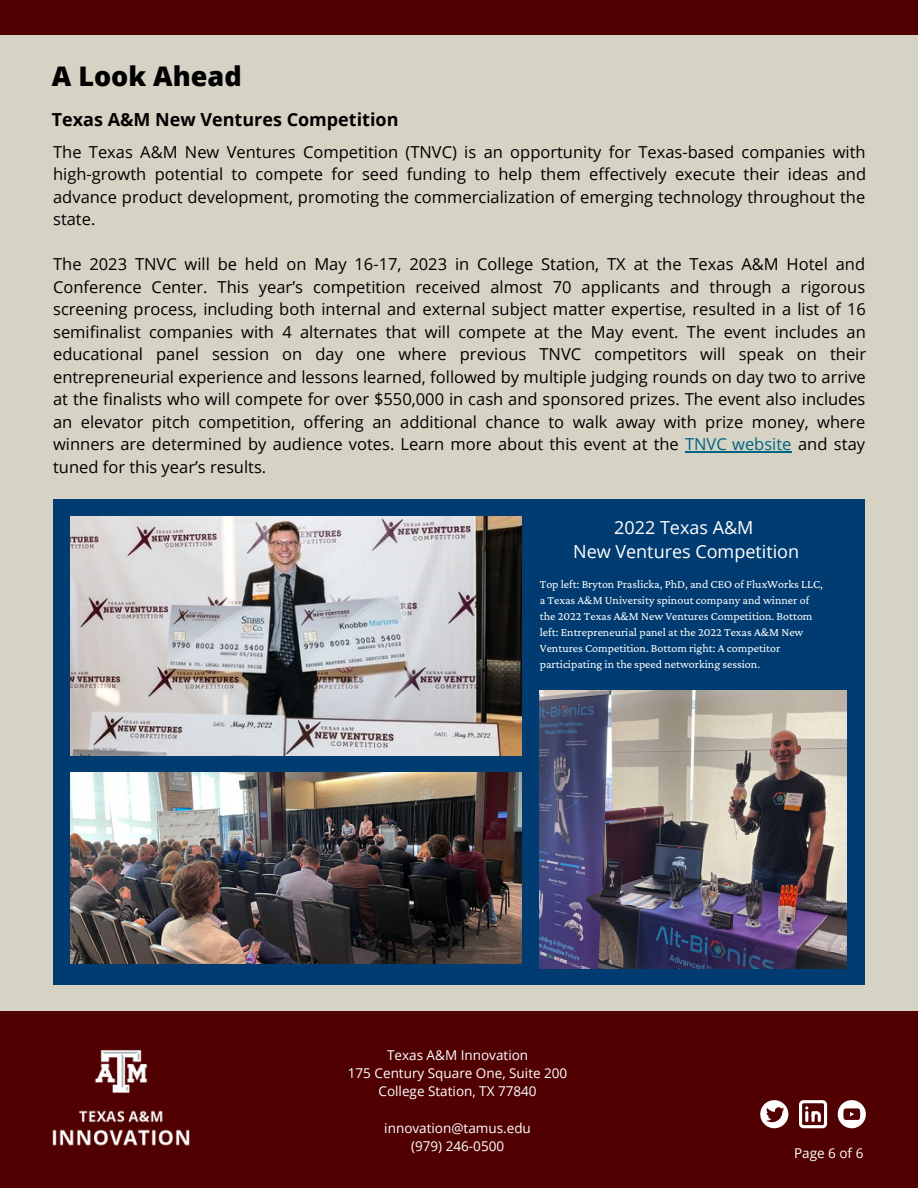
<style>
.page{position:relative;width:918px;height:1188px;background:#d6d3c4}
.page>*{position:absolute;margin:0;border:0;box-sizing:border-box;transform-origin:0 0}
.t1{font:800 27px "Open Sans";color:#000}
.t2{font:18px "Open Sans";color:#fff}
.t3{font:700 18px "Open Sans";color:#000}
.t4{font:16.5px/22.5px "Open Sans";color:#000;text-align:justify}
.t5{font:13.5px "Open Sans";color:#fff}
.t6{font:12px/16px "Crimson Pro";color:#fff}
.s1{color:#006483}
</style>
<div class="page">
<div style="left:0;top:1011px;width:918px;height:177px;background:#500000"></div>
<img style="left:52px;top:1050px;width:138px;height:96px">
<svg style="left:760px;top:1100px;width:28px;height:28px"></svg>
<svg style="left:799px;top:1100px;width:28px;height:28px"></svg>
<svg style="left:838px;top:1100px;width:28px;height:28px"></svg>
<div style="left:0;top:0;width:918px;height:35px;background:#500000"></div>
<div style="left:53px;top:499px;width:812px;height:486px;background:#003c71"></div>
<img style="left:540px;top:691px;width:307px;height:278px">
<img style="left:71px;top:516px;width:451px;height:240px">
<img style="left:71px;top:772px;width:451px;height:192px">
<hr style="left:685px;top:452px;width:107px;height:1px;background:#006483">
<p class="t1" style="left:52px;top:57px;width:192px">A Look Ahead</p>
<p class="t3" style="left:52px;top:106px;width:348px">Texas A&amp;M New Ventures Competition</p>
<p class="t4" style="left:53px;top:140px;width:815px">The Texas A&amp;M New Ventures Competition (TNVC) is an opportunity for Texas-based companies with high-growth potential to compete for seed funding to help them effectively execute their ideas and advance product development, promoting the commercialization of emerging technology throughout the state.</p>
<p class="t4" style="left:53px;top:253px;width:815px">The 2023 TNVC will be held on May 16-17, 2023 in College Station, TX at the Texas A&amp;M Hotel and Conference Center. This year’s competition received almost 70 applicants and through a rigorous screening process, including both internal and external subject matter expertise, resulted in a list of 16 semifinalist companies with 4 alternates that will compete at the May event. The event includes an educational panel session on day one where previous TNVC competitors will speak on their entrepreneurial experience and lessons learned, followed by multiple judging rounds on day two to arrive at the finalists who will compete for over $550,000 in cash and sponsored prizes. The event also includes an elevator pitch competition, offering an additional chance to walk away with prize money, where winners are determined by audience votes. Learn more about this event at the <span class="s1">TNVC website</span> and stay tuned for this year’s results.</p>
<p class="t2" style="left:614px;top:514px;width:141px">2022 Texas A&amp;M</p>
<p class="t2" style="left:573px;top:539px;width:227px">New Ventures Competition</p>
<p class="t6" style="left:540px;top:576px;width:285px">Top left: Bryton Praslicka, PhD, and CEO of FluxWorks LLC, a Texas A&amp;M University spinout company and winner of the 2022 Texas A&amp;M New Ventures Competition. Bottom left: Entrepreneurial panel at the 2022 Texas A&amp;M New Ventures Competition. Bottom right: A competitor participating in the speed networking session.</p>
<p class="t5" style="left:387px;top:1045px;width:143px">Texas A&amp;M Innovation</p>
<p class="t5" style="left:348px;top:1063px;width:221px">175 Century Square One, Suite 200</p>
<p class="t5" style="left:379px;top:1082px;width:160px">College Station, TX 77840</p>
<p class="t5" style="left:384px;top:1118px;width:148px">innovation@tamus.edu</p>
<p class="t5" style="left:411px;top:1136px;width:95px">(979) 246-0500</p>
<p class="t5" style="left:794px;top:1144px;width:71px">Page 6 of 6</p>
</div>
